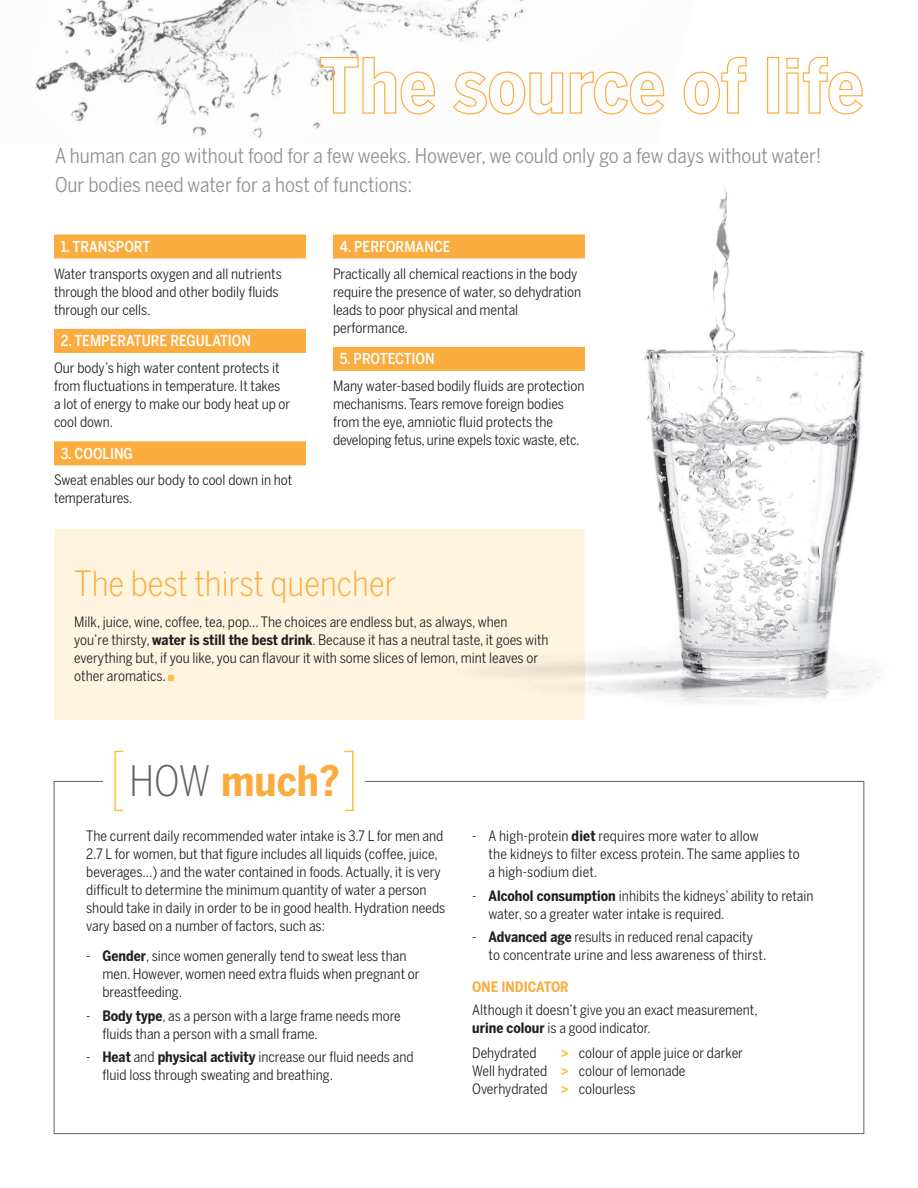
<style>
.page{position:relative;width:918px;height:1188px;background:#fff}
.page>*{position:absolute;margin:0;border:0;box-sizing:border-box;transform-origin:0 0}
.t1{font:700 41.7px "Benton Sans Cond";color:#fbac3e}
.t2{font:300 34.5px "Benton Sans Cond";color:#fbac3e}
.t3{font:20.25px/29.2px "Benton Sans Cond";color:#8e9093}
.t4{font:500 15px "Benton Sans Cond";color:#fff}
.t5{font:14.25px/18px "Benton Sans Cond";color:#231f20}
.t6{font:700 14.25px "Benton Sans Cond";color:#fbac3e}
.s1{font-weight:700}
.s2{font-weight:300;color:#636366}
.s3{font-weight:700;color:#febf3e}
</style>
<div class="page">
<img style="left:36px;top:0;width:416px;height:138px">
<img style="left:333px;top:187px;width:548px;height:517px">
<svg style="left:319px;top:56px;width:117px;height:59px"></svg>
<svg style="left:452px;top:0;width:213px;height:115px"></svg>
<svg style="left:683px;top:56px;width:64px;height:59px"></svg>
<div style="left:767px;top:57px;width:12px;height:57px;border:1px solid #fbac3e"></div>
<svg style="left:786px;top:56px;width:77px;height:59px"></svg>
<div style="left:54px;top:234px;width:252px;height:24px;background:#fbac3e"></div>
<div style="left:54px;top:329px;width:252px;height:24px;background:#fbac3e"></div>
<div style="left:54px;top:441px;width:252px;height:24px;background:#fbac3e"></div>
<div style="left:333px;top:234px;width:252px;height:24px;background:#fbac3e"></div>
<div style="left:333px;top:347px;width:252px;height:24px;background:#fbac3e"></div>
<div style="left:54px;top:529px;width:531px;height:190px;background:#fef4df"></div>
<svg style="left:168px;top:675px;width:6px;height:6px"></svg>
<svg style="left:114px;top:750px;width:10px;height:62px"></svg>
<svg style="left:344px;top:750px;width:10px;height:62px"></svg>
<h3 class="t3" style="left:55px;top:140px;width:768px">A human can go without food for a few weeks. However, we could only go a few days without water!<br>Our bodies need water for a host of functions:</h3>
<p class="t4" style="left:61px;top:238px;width:90px">1. TRANSPORT</p>
<p class="t5" style="left:54px;top:264px;width:229px">Water transports oxygen and all nutrients through the blood and other bodily fluids through our cells.</p>
<p class="t4" style="left:61px;top:332px;width:192px">2. TEMPERATURE REGULATION</p>
<p class="t5" style="left:54px;top:359px;width:238px">Our body’s high water content protects it from fluctuations in temperature. It takes a lot of energy to make our body heat up or cool down.</p>
<p class="t4" style="left:61px;top:444px;width:74px">3. COOLING</p>
<p class="t5" style="left:54px;top:471px;width:240px">Sweat enables our body to cool down in hot temperatures.</p>
<p class="t4" style="left:340px;top:238px;width:112px">4. PERFORMANCE</p>
<p class="t5" style="left:333px;top:264px;width:250px">Practically all chemical reactions in the body require the presence of water, so dehydration leads to poor physical and mental performance.</p>
<p class="t4" style="left:340px;top:350px;width:97px">5. PROTECTION</p>
<p class="t5" style="left:333px;top:377px;width:253px">Many water-based bodily fluids are protection mechanisms. Tears remove foreign bodies from the eye, amniotic fluid protects the developing fetus, urine expels toxic waste, etc.</p>
<h2 class="t2" style="left:74px;top:564px;width:324px">The best thirst quencher</h2>
<p class="t5" style="left:74px;top:612px;width:476px">Milk, juice, wine, coffee, tea, pop... The choices are endless but, as always, when<br>you’re thirsty, <span class="s1">water is still the best drink</span>. Because it has a neutral taste, it goes with everything but, if you like, you can flavour it with some slices of lemon, mint leaves or other aromatics.</p>
<h1 class="t1" style="left:129px;top:756px;width:212px"><span class="s2">HOW</span> much?</h1>
<p class="t5" style="left:86px;top:827px;width:361px">The current daily recommended water intake is 3.7 L for men and 2.7 L for women, but that figure includes all liquids (coffee, juice, beverages…) and the water contained in foods. Actually, it is very difficult to determine the minimum quantity of water a person should take in daily in order to be in good health. Hydration needs vary based on a number of factors, such as:</p>
<p class="t5" style="left:102px;top:947px;width:319px;text-indent:-16px">- <span class="s1">Gender</span>, since women generally tend to sweat less than men. However, women need extra fluids when pregnant or breastfeeding.</p>
<p class="t5" style="left:102px;top:1007px;width:300px;text-indent:-16px">- <span class="s1">Body type</span>, as a person with a large frame needs more fluids than a person with a small frame.</p>
<p class="t5" style="left:102px;top:1048px;width:313px;text-indent:-16px">- <span class="s1">Heat</span> and <span class="s1">physical activity</span> increase our fluid needs and fluid loss through sweating and breathing.</p>
<p class="t5" style="left:489px;top:827px;width:313px;text-indent:-16px">- A high-protein <span class="s1">diet</span> requires more water to allow<br>the kidneys to filter excess protein. The same applies to a high-sodium diet.</p>
<p class="t5" style="left:489px;top:886px;width:326px;text-indent:-16px">- <span class="s1">Alcohol consumption</span> inhibits the kidneys’ ability to retain water, so a greater water intake is required.</p>
<p class="t5" style="left:489px;top:928px;width:279px;text-indent:-16px">- <span class="s1">Advanced age</span> results in reduced renal capacity to concentrate urine and less awareness of thirst.</p>
<p class="t6" style="left:472px;top:978px;width:98px">One indicator</p>
<p class="t5" style="left:472px;top:1001px;width:287px">Although it doesn’t give you an exact measurement, <span class="s1">urine colour</span> is a good indicator.</p>
<p class="t5" style="left:472px;top:1043px;width:66px">Dehydrated</p>
<p class="t5" style="left:472px;top:1043px;width:272px;text-indent:89px"><span class="s3">&gt;</span> colour of apple juice or darker<br>Well hydrated <span class="s3">&gt;</span> colour of lemonade<br>Overhydrated <span class="s3">&gt;</span> colourless</p>
</div>
